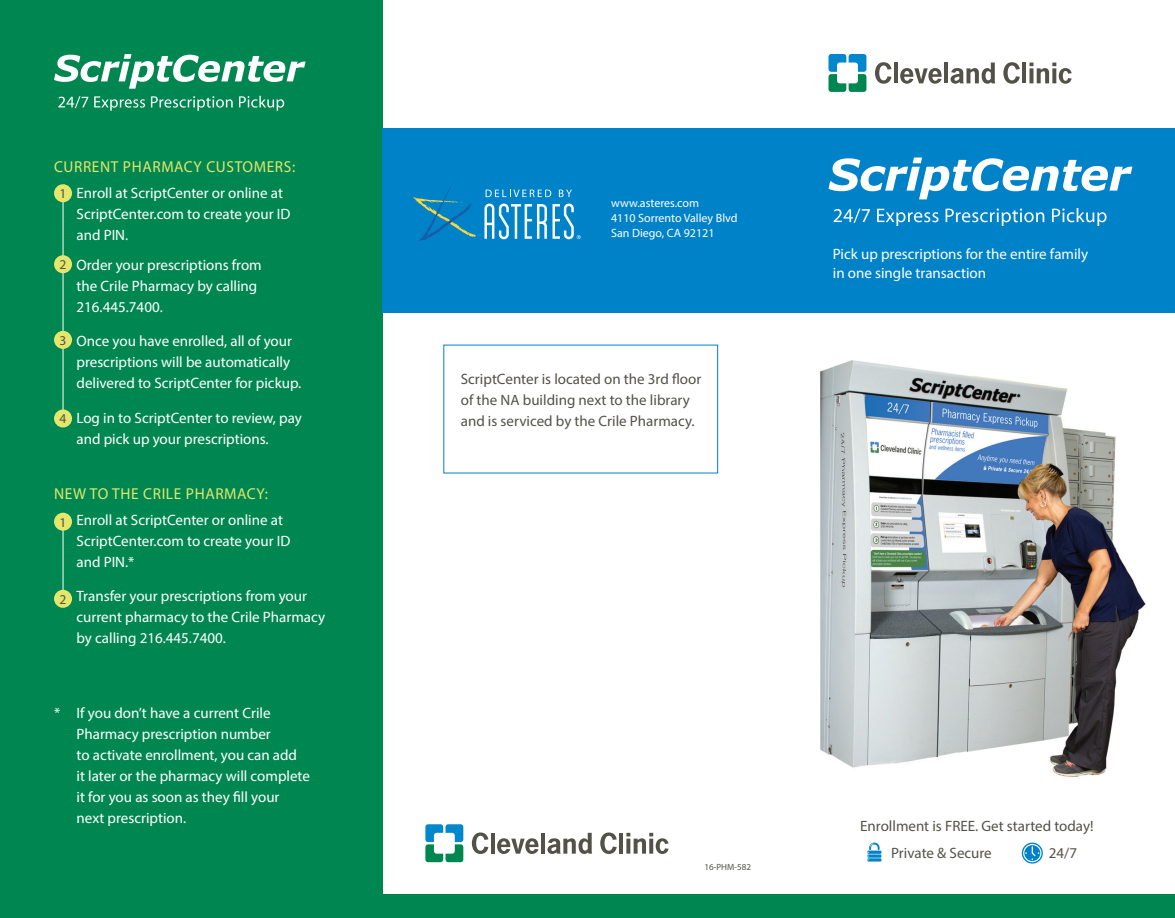
<style>
.page{position:relative;width:1175px;height:918px;background:#fff}
.page>*{position:absolute;margin:0;border:0;box-sizing:border-box;transform-origin:0 0}
.Question{font:15.9px "Myriad Pro";letter-spacing:.04em;color:#e4e76b}
.Body{font:15px/21px "Myriad Pro";color:#fff}
.Body-2{font:15px/21px "Myriad Pro";color:#535249}
.Body-3{font:13.5px "Myriad Pro";color:#535249}
.Body-4{font:12px "Myriad Pro";color:#fff}
.Body-5{font:9px "Myriad Pro";color:#535249}
</style>
<div class="page">
<img style="left:820px;top:360px;width:326px;height:417px">
<div style="left:0;top:0;width:382px;height:918px;background:#008751"></div>
<svg style="left:58px;top:96px;width:30px;height:12px"></svg>
<svg style="left:94px;top:96px;width:51px;height:15px"></svg>
<svg style="left:151px;top:96px;width:82px;height:15px"></svg>
<svg style="left:239px;top:96px;width:45px;height:15px"></svg>
<svg style="left:54px;top:54px;width:251px;height:35px"></svg>
<div style="left:382px;top:128px;width:792px;height:184px;background:#0082c8"></div>
<div style="left:382px;top:895px;width:792px;height:23px;background:#008751"></div>
<svg style="left:828px;top:54px;width:38px;height:38px"></svg>
<svg style="left:875px;top:62px;width:16px;height:22px"></svg>
<svg style="left:894px;top:63px;width:3px;height:20px"></svg>
<svg style="left:900px;top:68px;width:41px;height:16px"></svg>
<hr style="left:944px;top:63px;width:4px;height:20px;background:#535249">
<svg style="left:1003px;top:62px;width:16px;height:22px"></svg>
<hr style="left:1022px;top:63px;width:4px;height:20px;background:#535249">
<svg style="left:1029px;top:63px;width:42px;height:21px"></svg>
<svg style="left:950px;top:63px;width:45px;height:21px"></svg>
<svg style="left:425px;top:824px;width:38px;height:38px"></svg>
<svg style="left:472px;top:832px;width:16px;height:22px"></svg>
<svg style="left:491px;top:833px;width:3px;height:21px"></svg>
<svg style="left:497px;top:838px;width:41px;height:16px"></svg>
<hr style="left:541px;top:833px;width:4px;height:21px;background:#535249">
<svg style="left:600px;top:832px;width:16px;height:22px"></svg>
<hr style="left:619px;top:833px;width:4px;height:21px;background:#535249">
<svg style="left:626px;top:833px;width:42px;height:21px"></svg>
<svg style="left:547px;top:833px;width:45px;height:21px"></svg>
<svg style="left:833px;top:209px;width:36px;height:14px"></svg>
<svg style="left:877px;top:209px;width:61px;height:17px"></svg>
<svg style="left:945px;top:208px;width:99px;height:18px"></svg>
<svg style="left:1051px;top:208px;width:55px;height:18px"></svg>
<svg style="left:828px;top:157px;width:304px;height:42px"></svg>
<hr style="left:63px;top:193px;width:1px;height:230px;background:#fff">
<hr style="left:63px;top:521px;width:1px;height:77px;background:#fff">
<svg style="left:867px;top:843px;width:14px;height:19px"></svg>
<svg style="left:1021px;top:843px;width:21px;height:21px"></svg>
<svg style="left:413px;top:188px;width:63px;height:53px"></svg>
<svg style="left:485px;top:190px;width:66px;height:7px"></svg>
<svg style="left:559px;top:190px;width:13px;height:7px"></svg>
<svg style="left:484px;top:204px;width:96px;height:35px"></svg>
<div style="left:54px;top:184px;width:18px;height:18px;background:#e4e76b;border-radius:50%"></div>
<div style="left:54px;top:513px;width:18px;height:18px;background:#e4e76b;border-radius:50%"></div>
<div style="left:54px;top:590px;width:18px;height:18px;background:#e4e76b;border-radius:50%"></div>
<div style="left:54px;top:255px;width:18px;height:18px;background:#e4e76b;border-radius:50%"></div>
<div style="left:54px;top:331px;width:18px;height:18px;background:#e4e76b;border-radius:50%"></div>
<div style="left:54px;top:410px;width:18px;height:18px;background:#e4e76b;border-radius:50%"></div>
<p class="Question" style="left:54px;top:157px;width:243px">CURRENT PHARMACY CUSTOMERS:</p>
<p class="Body" style="left:76px;top:182px;width:215px">Enroll at ScriptCenter or online at<br>ScriptCenter.com to create your ID and PIN.</p>
<p class="Body" style="left:76px;top:254px;width:187px">Order your prescriptions from the Crile Pharmacy by calling<br>216.445.7400.</p>
<p class="Body" style="left:76px;top:331px;width:226px">Once you have enrolled, all of your prescriptions will be automatically delivered to ScriptCenter for pickup.</p>
<p class="Body" style="left:76px;top:407px;width:227px">Log in to ScriptCenter to review, pay and pick up your prescriptions.</p>
<p class="Body-3" style="left:60px;top:185px;width:8px">1</p>
<p class="Body-3" style="left:60px;top:256px;width:8px">2</p>
<p class="Body-3" style="left:60px;top:332px;width:8px">3</p>
<p class="Body-3" style="left:60px;top:410px;width:8px">4</p>
<p class="Question" style="left:54px;top:484px;width:215px">NEW TO THE CRILE PHARMACY:</p>
<p class="Body" style="left:76px;top:509px;width:215px">Enroll at ScriptCenter or online at<br>ScriptCenter.com to create your ID and PIN.*</p>
<p class="Body" style="left:76px;top:586px;width:250px">Transfer your prescriptions from your current pharmacy to the Crile Pharmacy by calling 216.445.7400.</p>
<p class="Body-3" style="left:60px;top:514px;width:8px">1</p>
<p class="Body-3" style="left:60px;top:591px;width:8px">2</p>
<p class="Body" style="left:76px;top:703px;width:235px;text-indent:-22px">* If you don’t have a current Crile<br>Pharmacy prescription number<br>to activate enrollment, you can add<br>it later or the pharmacy will complete it for you as soon as they fill your next prescription.</p>
<p class="Body-4" style="left:611px;top:196px;width:90px">www.asteres.com</p>
<p class="Body-4" style="left:611px;top:211px;width:128px">4110 Sorrento Valley Blvd</p>
<p class="Body-4" style="left:611px;top:226px;width:105px">San Diego, CA 92121</p>
<p class="Body-2" style="left:460px;top:368px;width:242px">ScriptCenter is located on the 3rd floor of the NA building next to the library and is serviced by the Crile Pharmacy.</p>
<p class="Body" style="left:832px;top:244px;width:257px;line-height:19.5px">Pick up prescriptions for the entire family in one single transaction</p>
<p class="Body-5" style="left:704px;top:862px;width:48px">16-PHM-582</p>
<p class="Body-2" style="left:860px;top:815px;width:235px">Enrollment is FREE. Get started today!</p>
<p class="Body-2" style="left:891px;top:842px;width:102px">Private &amp; Secure</p>
<p class="Body-2" style="left:1048px;top:842px;width:30px">24/7</p>
</div>
